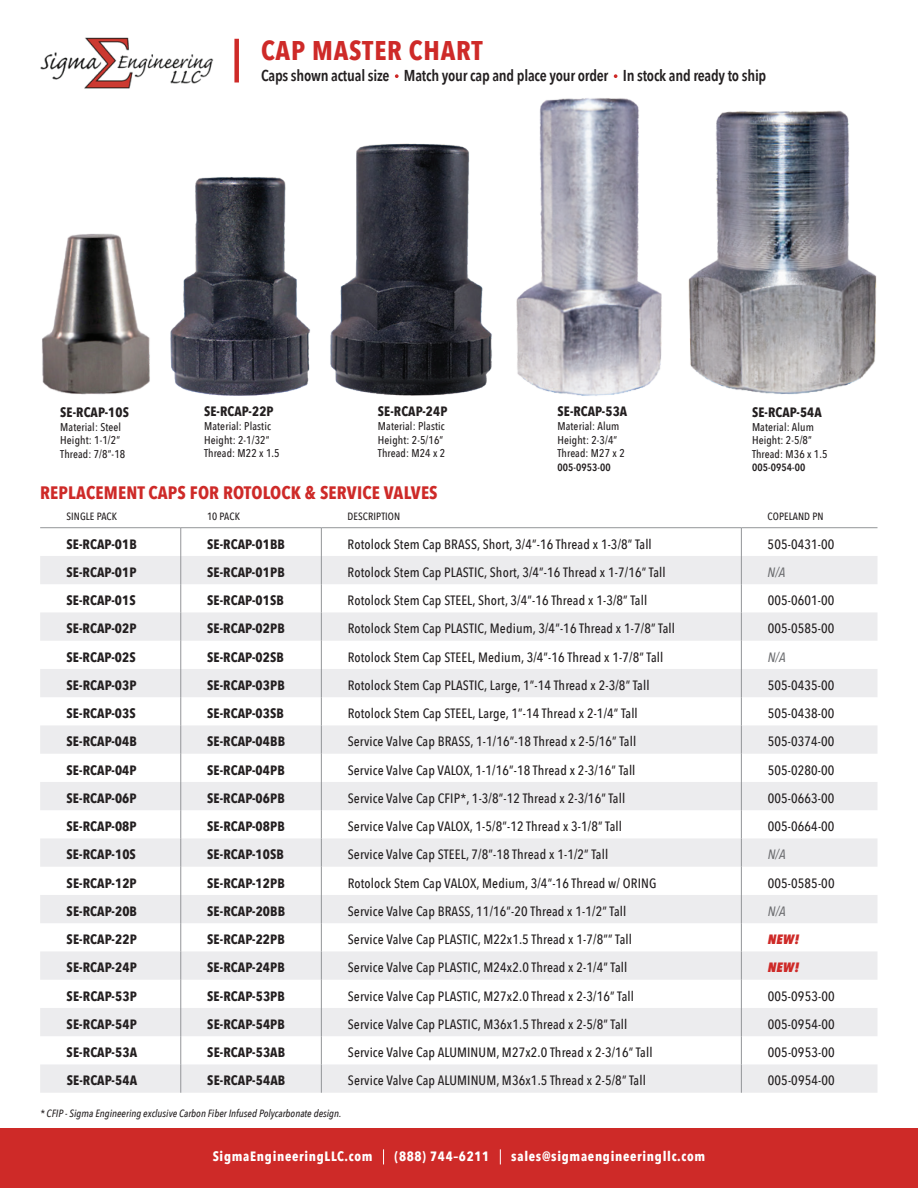
<style>
.page{position:relative;width:918px;height:1188px;background:#fff}
.page>*{position:absolute;margin:0;border:0;box-sizing:border-box;transform-origin:0 0}
.t1{font:700 27px "Avenir Next Condensed";letter-spacing:.03em;color:#ce2a28}
.t2{font:700 18px "Avenir Next Condensed";letter-spacing:.01em;color:#ce2a28}
.t3{font:600 15.75px "Avenir Next Condensed";letter-spacing:-.015em;color:#231f20}
.t4{font:500 13.5px "Avenir Next Condensed";letter-spacing:.01em;color:#231f20}
.t5{font:700 13.5px "Avenir Next Condensed";letter-spacing:.01em;color:#231f20}
.t6{font:700 13.5px "Avenir Next Condensed";letter-spacing:.05em;color:#fff}
.t7{font:italic 500 13.5px "Avenir Next Condensed";color:#6c6d70}
.t8{font:italic 800 13.5px "Avenir Next Condensed";letter-spacing:.01em;color:#ce2a28}
.t9{font:500 11.25px/13.5px "Avenir Next Condensed";letter-spacing:.01em;color:#231f20}
.t10{font:italic 500 10.5px "Avenir Next Condensed";color:#231f20}
.t11{font:500 10.5px "Avenir Next Condensed";letter-spacing:.01em;color:#231f20}
.t12{font:600 10.5px "Avenir Next Condensed";letter-spacing:.01em;color:#231f20}
</style>
<div class="page">
<div style="left:0;top:1129px;width:918px;height:59px;background:#ce2a28"></div>
<svg style="left:383px;top:1149px;width:1px;height:15px"></svg>
<svg style="left:500px;top:1149px;width:1px;height:15px"></svg>
<img style="left:40px;top:37px;width:174px;height:52px">
<div style="left:234px;top:39px;width:5px;height:44px;background:#ce2a28"></div>
<svg style="left:40px;top:556px;width:837px;height:537px;fill:#ececee"></svg>
<hr style="left:40px;top:527px;width:141px;height:1px;background:#939598">
<hr style="left:181px;top:527px;width:140px;height:1px;background:#939598">
<hr style="left:321px;top:527px;width:420px;height:1px;background:#939598">
<hr style="left:741px;top:527px;width:137px;height:1px;background:#939598">
<svg style="left:181px;top:528px;width:1px;height:565px"></svg>
<svg style="left:321px;top:528px;width:1px;height:565px"></svg>
<svg style="left:741px;top:528px;width:1px;height:565px"></svg>
<svg style="left:395px;top:74px;width:4px;height:4px"></svg>
<svg style="left:614px;top:74px;width:3px;height:4px"></svg>
<img style="left:42px;top:233px;width:108px;height:162px">
<img style="left:516px;top:98px;width:146px;height:298px">
<img style="left:688px;top:110px;width:189px;height:284px">
<img style="left:170px;top:176px;width:140px;height:220px">
<img style="left:330px;top:143px;width:162px;height:253px">
<h1 class="t1" style="left:261px;top:34px;width:223px">CAP MASTER CHART</h1>
<p class="t3" style="left:261px;top:62px;width:507px">Caps shown actual size Match your cap and place your order In stock and ready to ship</p>
<p class="t5" style="left:60px;top:404px;width:70px">SE-RCAP-10S</p>
<p class="t9" style="left:60px;top:420px;width:67px">Material: Steel<br>Height: 1-1/2”<br>Thread: 7/8”-18</p>
<p class="t5" style="left:204px;top:403px;width:71px">SE-RCAP-22P</p>
<p class="t9" style="left:204px;top:420px;width:77px">Material: Plastic<br>Height: 2-1/32”<br>Thread: M22 x 1.5</p>
<p class="t5" style="left:378px;top:403px;width:71px">SE-RCAP-24P</p>
<p class="t9" style="left:378px;top:420px;width:69px">Material: Plastic<br>Height: 2-5/16”<br>Thread: M24 x 2</p>
<p class="t5" style="left:557px;top:403px;width:71px">SE-RCAP-53A</p>
<p class="t9" style="left:557px;top:420px;width:69px">Material: Alum<br>Height: 2-3/4”<br>Thread: M27 x 2</p>
<p class="t12" style="left:557px;top:458px;width:55px">005-0953-00</p>
<p class="t5" style="left:752px;top:404px;width:71px">SE-RCAP-54A</p>
<p class="t9" style="left:752px;top:420px;width:77px">Material: Alum<br>Height: 2-5/8”<br>Thread: M36 x 1.5</p>
<p class="t12" style="left:752px;top:459px;width:55px">005-0954-00</p>
<h2 class="t2" style="left:40px;top:482px;width:399px">REPLACEMENT CAPS FOR ROTOLOCK &amp; SERVICE VALVES</h2>
<p class="t11" style="left:66px;top:510px;width:52px">SINGLE PACK</p>
<p class="t11" style="left:207px;top:510px;width:35px">10 PACK</p>
<p class="t11" style="left:348px;top:510px;width:54px">DESCRIPTION</p>
<p class="t11" style="left:768px;top:510px;width:57px">COPELAND PN</p>
<p class="t5" style="left:66px;top:536px;width:72px">SE-RCAP-01B</p>
<p class="t5" style="left:207px;top:536px;width:80px">SE-RCAP-01BB</p>
<p class="t4" style="left:348px;top:536px;width:306px">Rotolock Stem Cap BRASS, Short, 3/4”-16 Thread x 1-3/8” Tall</p>
<p class="t4" style="left:768px;top:536px;width:68px">505-0431-00</p>
<p class="t5" style="left:66px;top:564px;width:72px">SE-RCAP-01P</p>
<p class="t5" style="left:207px;top:564px;width:79px">SE-RCAP-01PB</p>
<p class="t4" style="left:348px;top:564px;width:320px">Rotolock Stem Cap PLASTIC, Short, 3/4”-16 Thread x 1-7/16” Tall</p>
<p class="t7" style="left:768px;top:564px;width:19px">N/A</p>
<p class="t5" style="left:66px;top:592px;width:71px">SE-RCAP-01S</p>
<p class="t5" style="left:207px;top:592px;width:78px">SE-RCAP-01SB</p>
<p class="t4" style="left:348px;top:592px;width:301px">Rotolock Stem Cap STEEL, Short, 3/4”-16 Thread x 1-3/8” Tall</p>
<p class="t4" style="left:768px;top:592px;width:68px">005-0601-00</p>
<p class="t5" style="left:66px;top:620px;width:72px">SE-RCAP-02P</p>
<p class="t5" style="left:207px;top:620px;width:79px">SE-RCAP-02PB</p>
<p class="t4" style="left:348px;top:620px;width:329px">Rotolock Stem Cap PLASTIC, Medium, 3/4”-16 Thread x 1-7/8” Tall</p>
<p class="t4" style="left:768px;top:620px;width:68px">005-0585-00</p>
<p class="t5" style="left:66px;top:649px;width:71px">SE-RCAP-02S</p>
<p class="t5" style="left:207px;top:649px;width:78px">SE-RCAP-02SB</p>
<p class="t4" style="left:348px;top:649px;width:317px">Rotolock Stem Cap STEEL, Medium, 3/4”-16 Thread x 1-7/8” Tall</p>
<p class="t7" style="left:768px;top:649px;width:19px">N/A</p>
<p class="t5" style="left:66px;top:677px;width:72px">SE-RCAP-03P</p>
<p class="t5" style="left:207px;top:677px;width:79px">SE-RCAP-03PB</p>
<p class="t4" style="left:348px;top:677px;width:303px">Rotolock Stem Cap PLASTIC, Large, 1”-14 Thread x 2-3/8” Tall</p>
<p class="t4" style="left:768px;top:677px;width:68px">505-0435-00</p>
<p class="t5" style="left:67px;top:705px;width:71px">SE-RCAP-03S</p>
<p class="t5" style="left:207px;top:705px;width:78px">SE-RCAP-03SB</p>
<p class="t4" style="left:348px;top:705px;width:292px">Rotolock Stem Cap STEEL, Large, 1”-14 Thread x 2-1/4” Tall</p>
<p class="t4" style="left:768px;top:705px;width:68px">505-0438-00</p>
<p class="t5" style="left:67px;top:733px;width:72px">SE-RCAP-04B</p>
<p class="t5" style="left:207px;top:733px;width:80px">SE-RCAP-04BB</p>
<p class="t4" style="left:348px;top:733px;width:290px">Service Valve Cap BRASS, 1-1/16”-18 Thread x 2-5/16” Tall</p>
<p class="t4" style="left:768px;top:733px;width:68px">505-0374-00</p>
<p class="t5" style="left:67px;top:762px;width:72px">SE-RCAP-04P</p>
<p class="t5" style="left:207px;top:762px;width:79px">SE-RCAP-04PB</p>
<p class="t4" style="left:348px;top:762px;width:289px">Service Valve Cap VALOX, 1-1/16”-18 Thread x 2-3/16” Tall</p>
<p class="t4" style="left:768px;top:762px;width:68px">505-0280-00</p>
<p class="t5" style="left:67px;top:790px;width:72px">SE-RCAP-06P</p>
<p class="t5" style="left:207px;top:790px;width:79px">SE-RCAP-06PB</p>
<p class="t4" style="left:348px;top:790px;width:279px">Service Valve Cap CFIP*, 1-3/8”-12 Thread x 2-3/16” Tall</p>
<p class="t4" style="left:768px;top:790px;width:68px">005-0663-00</p>
<p class="t5" style="left:67px;top:818px;width:72px">SE-RCAP-08P</p>
<p class="t5" style="left:207px;top:818px;width:79px">SE-RCAP-08PB</p>
<p class="t4" style="left:348px;top:818px;width:276px">Service Valve Cap VALOX, 1-5/8”-12 Thread x 3-1/8” Tall</p>
<p class="t4" style="left:768px;top:818px;width:68px">005-0664-00</p>
<p class="t5" style="left:67px;top:846px;width:71px">SE-RCAP-10S</p>
<p class="t5" style="left:207px;top:846px;width:78px">SE-RCAP-10SB</p>
<p class="t4" style="left:348px;top:847px;width:262px">Service Valve Cap STEEL, 7/8”-18 Thread x 1-1/2” Tall</p>
<p class="t7" style="left:768px;top:847px;width:19px">N/A</p>
<p class="t5" style="left:67px;top:875px;width:72px">SE-RCAP-12P</p>
<p class="t5" style="left:207px;top:875px;width:79px">SE-RCAP-12PB</p>
<p class="t4" style="left:348px;top:875px;width:310px">Rotolock Stem Cap VALOX, Medium, 3/4”-16 Thread w/ ORING</p>
<p class="t4" style="left:768px;top:875px;width:68px">005-0585-00</p>
<p class="t5" style="left:67px;top:903px;width:72px">SE-RCAP-20B</p>
<p class="t5" style="left:207px;top:903px;width:80px">SE-RCAP-20BB</p>
<p class="t4" style="left:348px;top:903px;width:280px">Service Valve Cap BRASS, 11/16”-20 Thread x 1-1/2” Tall</p>
<p class="t7" style="left:768px;top:903px;width:19px">N/A</p>
<p class="t5" style="left:67px;top:931px;width:72px">SE-RCAP-22P</p>
<p class="t5" style="left:207px;top:931px;width:79px">SE-RCAP-22PB</p>
<p class="t4" style="left:348px;top:931px;width:286px">Service Valve Cap PLASTIC, M22x1.5 Thread x 1-7/8”” Tall</p>
<p class="t8" style="left:768px;top:931px;width:33px">NEW!</p>
<p class="t5" style="left:67px;top:959px;width:72px">SE-RCAP-24P</p>
<p class="t5" style="left:207px;top:959px;width:79px">SE-RCAP-24PB</p>
<p class="t4" style="left:348px;top:960px;width:281px">Service Valve Cap PLASTIC, M24x2.0 Thread x 2-1/4” Tall</p>
<p class="t8" style="left:768px;top:959px;width:33px">NEW!</p>
<p class="t5" style="left:67px;top:988px;width:72px">SE-RCAP-53P</p>
<p class="t5" style="left:207px;top:988px;width:79px">SE-RCAP-53PB</p>
<p class="t4" style="left:348px;top:988px;width:288px">Service Valve Cap PLASTIC, M27x2.0 Thread x 2-3/16” Tall</p>
<p class="t4" style="left:768px;top:988px;width:68px">005-0953-00</p>
<p class="t5" style="left:67px;top:1016px;width:72px">SE-RCAP-54P</p>
<p class="t5" style="left:207px;top:1016px;width:79px">SE-RCAP-54PB</p>
<p class="t4" style="left:348px;top:1016px;width:281px">Service Valve Cap PLASTIC, M36x1.5 Thread x 2-5/8” Tall</p>
<p class="t4" style="left:768px;top:1016px;width:68px">005-0954-00</p>
<p class="t5" style="left:67px;top:1044px;width:72px">SE-RCAP-53A</p>
<p class="t5" style="left:207px;top:1044px;width:80px">SE-RCAP-53AB</p>
<p class="t4" style="left:348px;top:1044px;width:306px">Service Valve Cap ALUMINUM, M27x2.0 Thread x 2-3/16” Tall</p>
<p class="t4" style="left:768px;top:1044px;width:68px">005-0953-00</p>
<p class="t5" style="left:67px;top:1072px;width:72px">SE-RCAP-54A</p>
<p class="t5" style="left:207px;top:1072px;width:80px">SE-RCAP-54AB</p>
<p class="t4" style="left:348px;top:1073px;width:300px">Service Valve Cap ALUMINUM, M36x1.5 Thread x 2-5/8” Tall</p>
<p class="t4" style="left:768px;top:1073px;width:68px">005-0954-00</p>
<p class="t10" style="left:40px;top:1107px;width:303px">* CFIP - Sigma Engineering exclusive Carbon Fiber Infused Polycarbonate design.</p>
<p class="t6" style="left:213px;top:1148px;width:161px">SigmaEngineeringLLC.com</p>
<p class="t6" style="left:395px;top:1148px;width:96px">(888) 744–6211</p>
<p class="t6" style="left:511px;top:1148px;width:195px">sales@sigmaengineeringllc.com</p>
</div>
